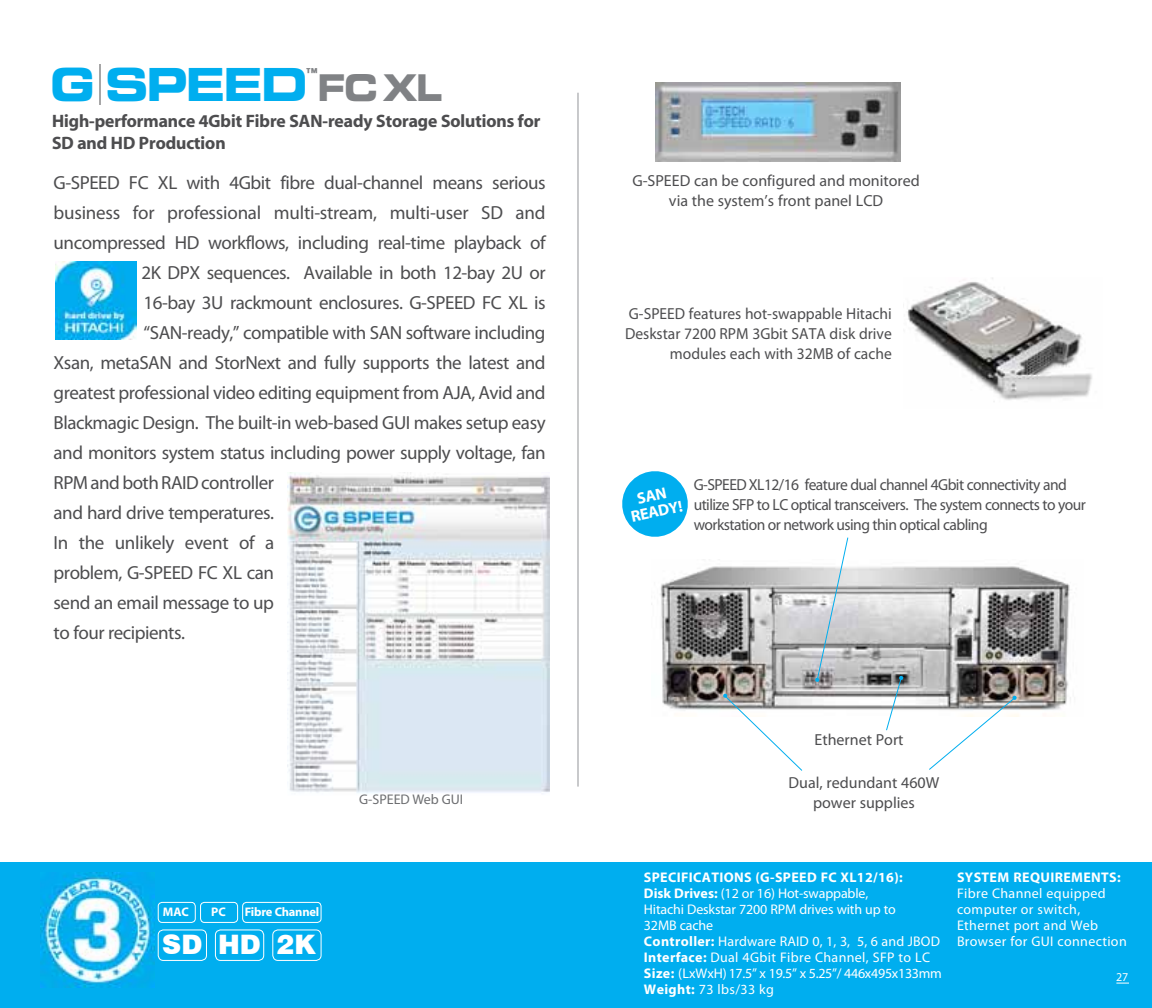
<style>
.page{position:relative;width:1152px;height:1008px;background:#fff}
.page>*{position:absolute;margin:0;border:0;box-sizing:border-box;transform-origin:0 0}
.t1{font:45.6px "Eurostile Bold Extended Two";letter-spacing:-.05em;color:#00aeef;scale:.92 1}
.t2{font:36.8px "Eurostile Bold Extended Two";color:#808285;scale:.87 1}
.t3{font:900 26.8px "Swiss 721 BT";color:#fff}
.t4{font:19px "Myriad Pro";letter-spacing:-.025em;color:#4d4d4f}
.t5{font:18px/22px "Myriad Headline";color:#4d4d4f}
.t6{font:16px/20px "Myriad Pro";color:#4d4d4f;text-align:center}
.t7{font:16px/20px "Myriad Pro";letter-spacing:-.035em;color:#4d4d4f}
.t8{font:16px/16px "Myriad Headline";color:#fff;text-align:center}
.t9{font:14px/16px "Myriad Pro";letter-spacing:-.01em;color:#fff}
.t10{font:14px/16px "Myriad Pro";letter-spacing:.025em;color:#fff}
.t11{font:700 14px "Myriad Pro";letter-spacing:.025em;color:#fff}
.t12{font:14px "Myriad Pro";color:#6d6e71}
.t13{font:700 12.4px "Myriad";letter-spacing:-.02em;color:#fff}
.t14{font:12.4px "Eurostile Bold Extended Two";color:#808285;scale:.92 1}
.t15{font:12px "Myriad Pro";color:#fff}
.s1{font-weight:700}
</style>
<div class="page">
<div style="left:0;top:862px;width:1152px;height:146px;background:#00aeef"></div>
<img style="left:40px;top:873px;width:115px;height:114px">
<svg style="left:1116px;top:983px;width:13px;height:1px"></svg>
<img style="left:651px;top:566px;width:420px;height:150px">
<img style="left:656px;top:82px;width:244px;height:79px">
<img style="left:907px;top:278px;width:185px;height:124px">
<svg style="left:815px;top:537px;width:34px;height:145px"></svg>
<svg style="left:723px;top:693px;width:80px;height:78px"></svg>
<svg style="left:928px;top:695px;width:89px;height:75px"></svg>
<svg style="left:885px;top:676px;width:19px;height:55px"></svg>
<svg style="left:622px;top:471px;width:66px;height:66px"></svg>
<img style="left:55px;top:262px;width:81px;height:78px">
<div style="left:158px;top:930px;width:49px;height:31px;border:1px solid #fff;border-radius:5px"></div>
<div style="left:215px;top:930px;width:49px;height:31px;border:1px solid #fff;border-radius:5px"></div>
<div style="left:273px;top:930px;width:48px;height:31px;border:1px solid #fff;border-radius:5px"></div>
<div style="left:158px;top:902px;width:37px;height:21px;border:1px solid #fff;border-radius:4px"></div>
<div style="left:200px;top:902px;width:38px;height:21px;border:1px solid #fff;border-radius:4px"></div>
<div style="left:242px;top:902px;width:79px;height:21px;border:1px solid #fff;border-radius:4px"></div>
<hr style="left:100px;top:64px;width:1px;height:41px;background:#a6a6a7">
<img style="left:288px;top:472px;width:261px;height:322px">
<hr style="left:578px;top:93px;width:1px;height:694px;background:#939598">
<h1 class="t1" style="left:50px;top:53px;width:281px">G SPEED</h1>
<p class="t14" style="left:306px;top:64px;width:14px">™</p>
<h2 class="t2" style="left:317px;top:62px;width:145px">FC XL</h2>
<p class="t5" style="left:52px;top:110px;width:490px">High-performance 4Gbit Fibre SAN-ready Storage Solutions for<br>SD and HD Production</p>
<p class="t4" style="left:54px;top:171px;width:494px">G-SPEED FC XL with 4Gbit fibre dual-channel means serious</p>
<p class="t4" style="left:54px;top:201px;width:494px">business for professional multi-stream, multi-user SD and</p>
<p class="t4" style="left:54px;top:231px;width:494px">uncompressed HD workflows, including real-time playback of</p>
<p class="t4" style="left:142px;top:261px;width:405px">2K DPX sequences. Available in both 12-bay 2U or</p>
<p class="t4" style="left:144px;top:291px;width:404px">16-bay 3U rackmount enclosures. G-SPEED FC XL is</p>
<p class="t4" style="left:144px;top:321px;width:403px">“SAN-ready,” compatible with SAN software including</p>
<p class="t4" style="left:54px;top:351px;width:494px">Xsan, metaSAN and StorNext and fully supports the latest and</p>
<p class="t4" style="left:54px;top:381px;width:493px">greatest professional video editing equipment from AJA, Avid and</p>
<p class="t4" style="left:54px;top:411px;width:494px">Blackmagic Design. The built-in web-based GUI makes setup easy</p>
<p class="t4" style="left:54px;top:441px;width:494px">and monitors system status including power supply voltage, fan</p>
<p class="t4" style="left:54px;top:471px;width:222px">RPM and both RAID controller</p>
<p class="t4" style="left:54px;top:501px;width:222px">and hard drive temperatures.</p>
<p class="t4" style="left:54px;top:531px;width:222px">In the unlikely event of a</p>
<p class="t4" style="left:54px;top:561px;width:222px">problem, G-SPEED FC XL can</p>
<p class="t4" style="left:54px;top:591px;width:222px">send an email message to up</p>
<p class="t4" style="left:54px;top:621px;width:133px">to four recipients.</p>
<p class="t12" style="left:359px;top:791px;width:106px">G-SPEED Web GUI</p>
<p class="t13" style="left:163px;top:906px;width:28px">MAC</p>
<p class="t13" style="left:211px;top:906px;width:16px">PC</p>
<p class="t13" style="left:245px;top:906px;width:76px">Fibre Channel</p>
<h3 class="t3" style="left:162px;top:929px;width:155px">SD HD 2K</h3>
<p class="t6" style="left:632px;top:171px;width:289px">G-SPEED can be configured and monitored via the system’s front panel LCD</p>
<p class="t6" style="left:625px;top:304px;width:268px;text-align:right">G-SPEED features hot-swappable Hitachi<br>Deskstar 7200 RPM 3Gbit SATA disk drive modules each with 32MB of cache</p>
<p class="t8" style="left:626px;top:493px;width:54px;rotate:-12deg">SAN<br>READY!</p>
<p class="t7" style="left:694px;top:474px;width:394px">G-SPEED XL12/16 feature dual channel 4Gbit connectivity and utilize SFP to LC optical transceivers. The system connects to your workstation or network using thin optical cabling</p>
<p class="t6" style="left:814px;top:729px;width:91px">Ethernet Port</p>
<p class="t6" style="left:789px;top:772px;width:152px">Dual, redundant 460W power supplies</p>
<p class="t9" style="left:644px;top:869px;width:299px"><span class="s1">SPECIFICATIONS (G-SPEED FC XL12/16):<br>Disk Drives:</span> (12 or 16) Hot-swappable,<br>Hitachi Deskstar 7200 RPM drives with up to<br>32MB cache<br><span class="s1">Controller:</span> Hardware RAID 0, 1, 3, 5, 6 and JBOD <span class="s1">Interface:</span> Dual 4Gbit Fibre Channel, SFP to LC <span class="s1">Size:</span> (LxWxH) 17.5” x 19.5” x 5.25”/ 446x495x133mm <span class="s1">Weight:</span> 73 lbs/33 kg</p>
<p class="t11" style="left:957px;top:869px;width:165px">SYSTEM REQUIREMENTS:</p>
<p class="t10" style="left:957px;top:885px;width:171px">Fibre Channel equipped computer or switch,<br>Ethernet port and Web<br>Browser for GUI connection</p>
<p class="t15" style="left:1116px;top:970px;width:14px">27</p>
</div>
